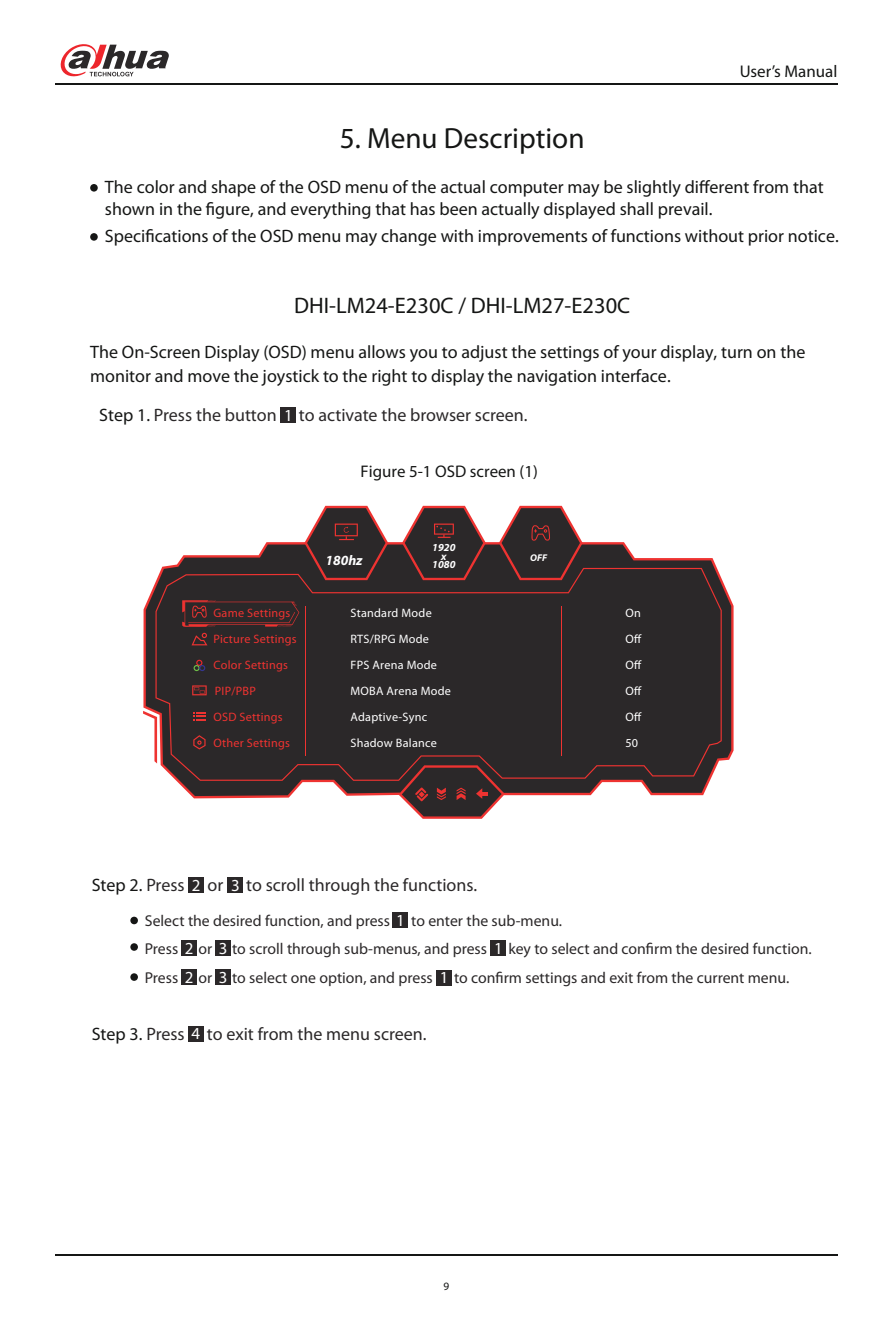
<style>
.page{position:relative;width:893px;height:1340px;background:#fff}
.page>*{position:absolute;margin:0;border:0;box-sizing:border-box;transform-origin:0 0}
.t1{font:29.25px "Myriad Pro";color:#151615}
.t2{font:22.5px "Myriad Pro";color:#151615}
.t3{font:18px/21.6px "Myriad Pro";color:#151615}
.t4{font:18px "Myriad Pro";color:#2b2829}
.t5{font:16.88px "Myriad Pro";color:#151615}
.t6{font:16.88px "Myriad Pro";color:#fff}
.t7{font:15.75px/28.3px "Myriad Pro";color:#2b2829}
.t8{font:italic 700 13.95px "Myriad Pro";color:#fff}
.t9{font:12.15px/25.9px "Myriad Pro";letter-spacing:.02em;color:#fff;text-align:justify}
.t10{font:12.15px/26.1px "Myriad Pro";letter-spacing:.02em;color:#ee3331}
.t11{font:11.25px "Myriad Pro";color:#151615}
.t12{font:italic 700 10.8px/8.1px "Myriad Pro";color:#fff;text-align:center}
.t13{font:italic 700 9.9px "Myriad Pro";color:#fff}
.s1{color:#151615}
.s2{font-size:16.88px;color:#fff}
</style>
<div class="page">
<hr style="left:55px;top:83px;width:783px;height:1px;background:#151615">
<svg style="left:60px;top:44px;width:109px;height:33px"></svg>
<hr style="left:55px;top:1254px;width:783px;height:2px;background:#151615">
<svg style="left:90px;top:233px;width:8px;height:8px"></svg>
<svg style="left:90px;top:184px;width:8px;height:8px"></svg>
<svg style="left:130px;top:916px;width:8px;height:8px"></svg>
<svg style="left:130px;top:943px;width:8px;height:7px"></svg>
<svg style="left:130px;top:973px;width:8px;height:7px"></svg>
<svg style="left:143px;top:542px;width:591px;height:276px"></svg>
<div style="left:155px;top:568px;width:567px;height:212px;background:#2b2829"></div>
<svg style="left:143px;top:711px;width:14px;height:52px"></svg>
<svg style="left:499px;top:506px;width:84px;height:74px;background:#5a4344"></svg>
<svg style="left:192px;top:633px;width:15px;height:12px"></svg>
<svg style="left:194px;top:661px;width:11px;height:10px"></svg>
<svg style="left:193px;top:712px;width:13px;height:8px"></svg>
<svg style="left:193px;top:735px;width:13px;height:14px"></svg>
<svg style="left:192px;top:685px;width:15px;height:10px"></svg>
<svg style="left:182px;top:600px;width:117px;height:27px;background:#452929"></svg>
<svg style="left:402px;top:506px;width:84px;height:74px;background:#5a4344"></svg>
<svg style="left:304px;top:506px;width:84px;height:74px;background:#5a4344"></svg>
<hr style="left:305px;top:606px;width:1px;height:149px;background:#ee3331">
<hr style="left:561px;top:606px;width:1px;height:149px;background:#ee3331">
<svg style="left:399px;top:765px;width:105px;height:38px;background:#4e2d2d"></svg>
<div style="left:281px;top:408px;width:15px;height:15px;background:#2b2829"></div>
<div style="left:393px;top:912px;width:15px;height:15px;background:#2b2829"></div>
<div style="left:491px;top:940px;width:15px;height:15px;background:#2b2829"></div>
<div style="left:436px;top:970px;width:15px;height:15px;background:#2b2829"></div>
<div style="left:188px;top:877px;width:15px;height:15px;background:#2b2829"></div>
<div style="left:228px;top:877px;width:15px;height:15px;background:#2b2829"></div>
<div style="left:182px;top:940px;width:15px;height:15px;background:#2b2829"></div>
<div style="left:215px;top:940px;width:15px;height:15px;background:#2b2829"></div>
<div style="left:182px;top:969px;width:15px;height:16px;background:#2b2829"></div>
<div style="left:215px;top:969px;width:15px;height:16px;background:#2b2829"></div>
<div style="left:188px;top:1026px;width:15px;height:15px;background:#2b2829"></div>
<p class="t5" style="left:740px;top:64px;width:99px">User’s Manual</p>
<h1 class="t1" style="left:340px;top:126px;width:246px">5. Menu Description</h1>
<p class="t3" style="left:105px;top:178px;width:720px">The color and shape of the OSD menu of the actual computer may be slightly different from that shown in the figure, and everything that has been actually displayed shall prevail.</p>
<p class="t3" style="left:105px;top:227px;width:735px">Specifications of the OSD menu may change with improvements of functions without prior notice.</p>
<p class="t2" style="left:294px;top:296px;width:338px">DHI-LM24-E230C / DHI-LM27-E230C</p>
<p class="t3" style="left:90px;top:341px;width:717px;line-height:24.8px">The On-Screen Display (OSD) menu allows you to adjust the settings of your display, turn on the monitor and move the joystick to the right to display the navigation interface.</p>
<p class="t4" style="left:99px;top:408px;width:430px"><span class="s1">Step 1.</span> Press the button to activate the browser screen.</p>
<p class="t6" style="left:284px;top:408px;width:10px">1</p>
<p class="t5" style="left:361px;top:464px;width:179px">Figure 5-1 OSD screen (1)</p>
<p class="t10" style="left:213px;top:601px;width:78px">Game Settings</p>
<p class="t10" style="left:213px;top:627px;width:85px">Picture Settings</p>
<p class="t10" style="left:213px;top:653px;width:76px">Color Settings<br>PIP/PBP</p>
<p class="t10" style="left:213px;top:704px;width:71px">OSD Settings</p>
<p class="t10" style="left:213px;top:730px;width:78px">Other Settings</p>
<p class="t8" style="left:326px;top:552px;width:38px">180hz</p>
<p class="t12" style="left:432px;top:543px;width:25px">1920 x<br>1080</p>
<p class="t13" style="left:530px;top:551px;width:18px">OFF</p>
<p class="t9" style="left:350px;top:601px;width:83px">Standard Mode</p>
<p class="t9" style="left:625px;top:601px;width:18px">On Off Off Off Off 50</p>
<p class="t9" style="left:350px;top:627px;width:102px;text-align:left">RTS/RPG Mode<br>FPS Arena Mode<br>MOBA Arena Mode<br>Adaptive-Sync<br>Shadow Balance</p>
<p class="t4" style="left:92px;top:877px;width:387px"><span class="s1">Step 2.</span> Press <span class="s2">2</span> or <span class="s2">3</span> to scroll through the functions.</p>
<p class="t7" style="left:145px;top:908px;width:668px">Select the desired function, and press <span class="s2">1</span> to enter the sub-menu.<br>Press <span class="s2">2</span> or <span class="s2">3</span> to scroll through sub-menus, and press <span class="s2">1</span> key to select and confirm the desired function.<br>Press <span class="s2">2</span> or <span class="s2">3</span> to select one option, and press <span class="s2">1</span> to confirm settings and exit from the current menu.</p>
<p class="t4" style="left:92px;top:1026px;width:336px"><span class="s1">Step 3.</span> Press to exit from the menu screen.</p>
<p class="t6" style="left:192px;top:1026px;width:10px">4</p>
<p class="t11" style="left:443px;top:1281px;width:7px">9</p>
</div>
